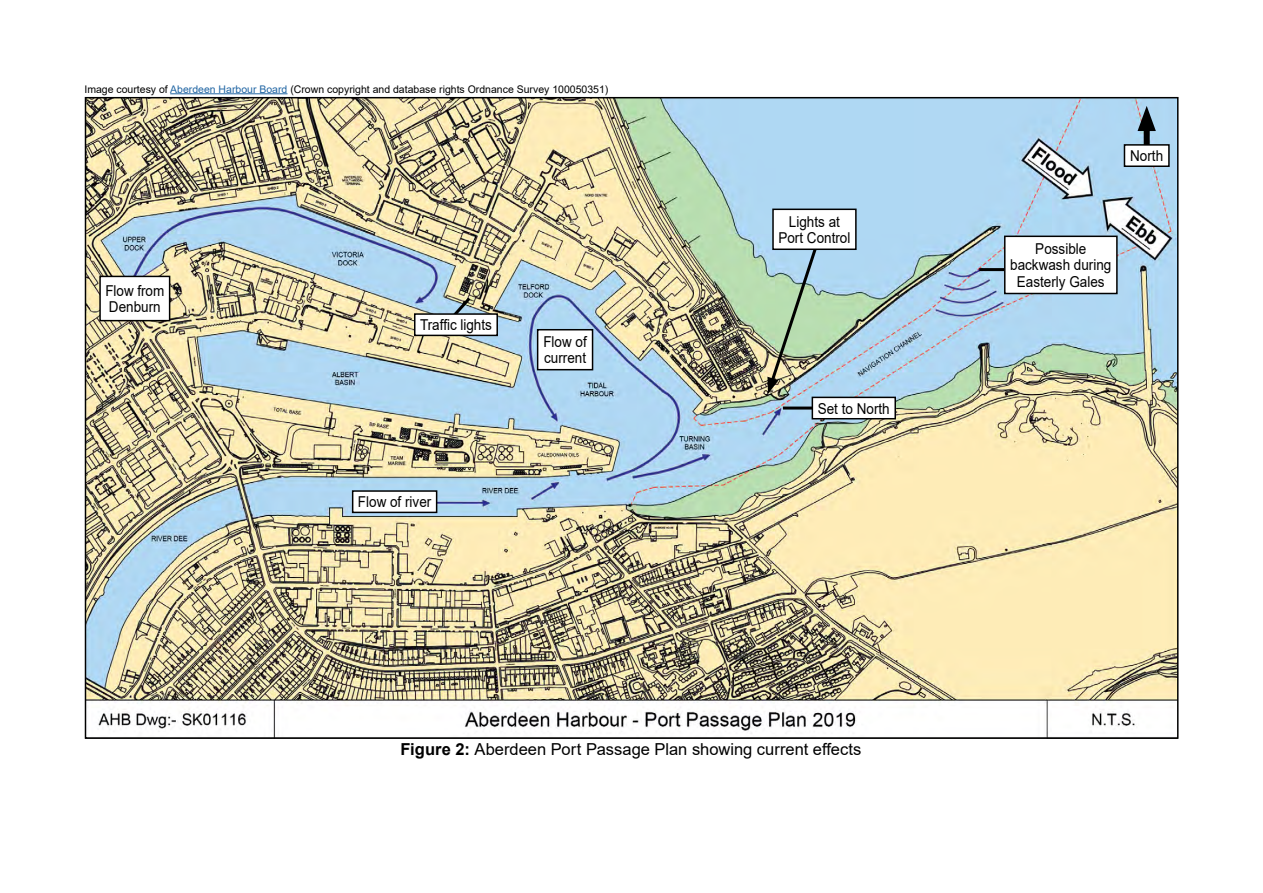
<style>
.page{position:relative;width:1263px;height:893px;background:#fff}
.page>*{position:absolute;margin:0;border:0;box-sizing:border-box;transform-origin:0 0}
.Figure_Caption{font:16.5px "Arial";color:#000}
.t1{font:15px/16.5px "Arial";color:#000;scale:.9 1}
.Courtesy_text{font:10.5px "Arial";color:#000}
.s1{color:#2065a3}
.s2{font-weight:700}
</style>
<div class="page">
<img style="left:88px;top:100px;width:1087px;height:636px">
<hr style="left:170px;top:93px;width:117px;height:1px;background:#2065a3">
<div style="left:100px;top:276px;width:70px;height:45px;background:#fff"></div>
<div style="left:99px;top:276px;width:71px;height:45px;border:2px solid #000"></div>
<div style="left:538px;top:330px;width:54px;height:40px;background:#fff"></div>
<div style="left:537px;top:329px;width:56px;height:41px;border:2px solid #000"></div>
<div style="left:353px;top:491px;width:84px;height:21px;background:#fff"></div>
<div style="left:352px;top:490px;width:85px;height:23px;border:2px solid #000"></div>
<img style="left:767px;top:238px;width:54px;height:156px">
<div style="left:773px;top:209px;width:83px;height:40px;background:#fff"></div>
<div style="left:772px;top:209px;width:85px;height:41px;border:2px solid #000"></div>
<hr style="left:979px;top:268px;width:35px;height:3px;background:#000">
<hr style="left:783px;top:407px;width:35px;height:3px;background:#000">
<div style="left:812px;top:397px;width:83px;height:22px;background:#fff"></div>
<div style="left:812px;top:397px;width:84px;height:22px;border:2px solid #000"></div>
<svg style="left:448px;top:294px;width:25px;height:19px"></svg>
<div style="left:415px;top:314px;width:82px;height:21px;background:#fff"></div>
<div style="left:414px;top:313px;width:84px;height:23px;border:2px solid #000"></div>
<div style="left:1144px;top:121px;width:6px;height:44px;background:#000"></div>
<svg style="left:1137px;top:106px;width:19px;height:25px"></svg>
<div style="left:1124px;top:145px;width:45px;height:21px;background:#fff"></div>
<div style="left:1124px;top:144px;width:46px;height:23px;border:2px solid #000"></div>
<div style="left:1005px;top:236px;width:112px;height:57px;background:#fff"></div>
<div style="left:1004px;top:236px;width:114px;height:58px;border:2px solid #000"></div>
<p class="Courtesy_text" style="left:84px;top:82px;width:525px">Image courtesy of <span class="s1">Aberdeen Harbour Board</span> (Crown copyright and database rights Ordnance Survey 100050351)</p>
<p class="t1" style="left:105px;top:282px;width:67px">Flow from<br>Denburn</p>
<p class="t1" style="left:420px;top:317px;width:81px">Traffic lights</p>
<p class="t1" style="left:358px;top:494px;width:83px">Flow of river</p>
<p class="t1" style="left:543px;top:333px;width:50px">Flow of current</p>
<p class="t1" style="left:778px;top:213px;width:82px;text-align:center">Lights at<br>Port Control</p>
<p class="t1" style="left:818px;top:400px;width:82px">Set to North</p>
<p class="Figure_Caption" style="left:400px;top:738px;width:462px"><span class="s2">Figure 2:</span> Aberdeen Port Passage Plan showing current effects</p>
<p class="t1" style="left:1130px;top:147px;width:38px">North</p>
<p class="t1" style="left:1010px;top:240px;width:114px;text-align:center">Possible backwash during<br>Easterly Gales</p>
</div>
